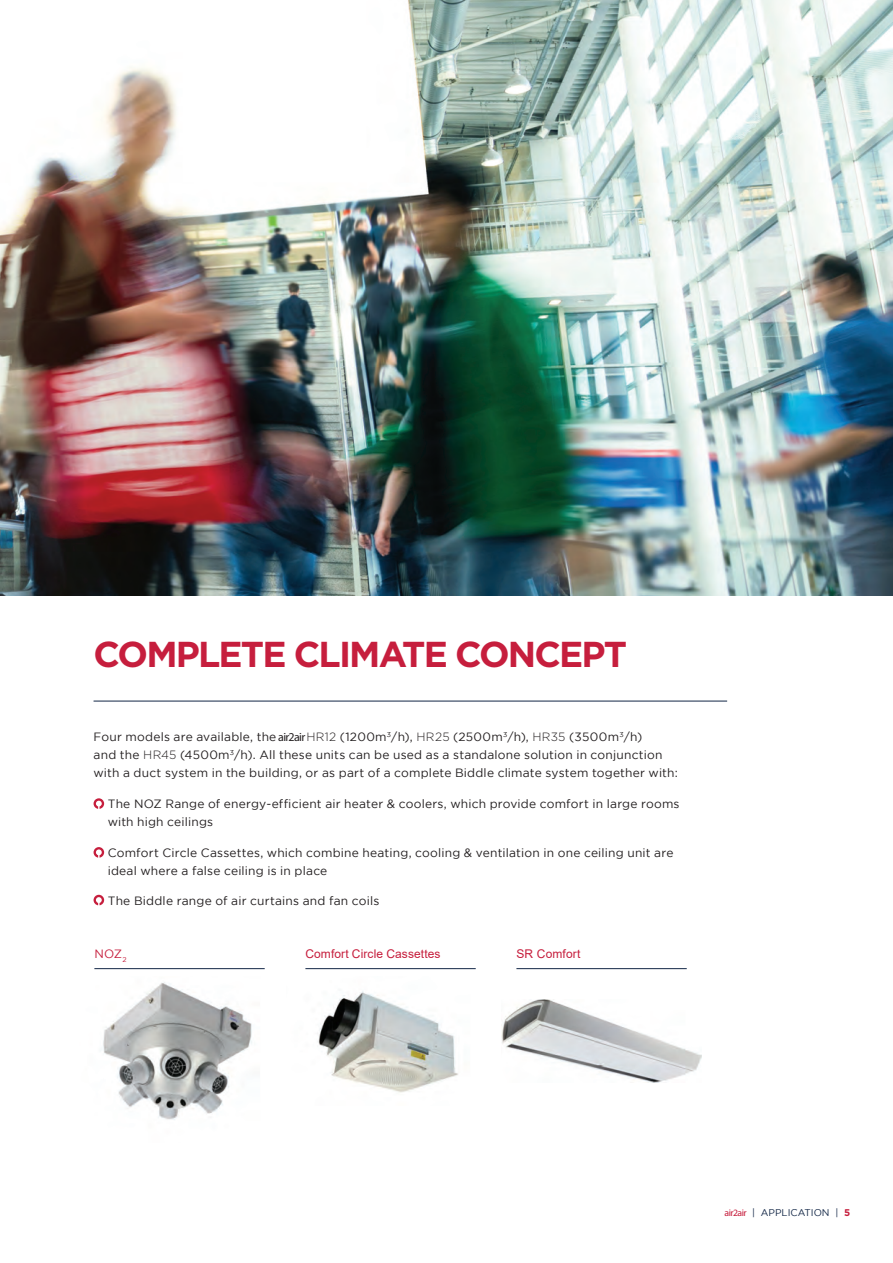
<style>
.page{position:relative;width:893px;height:1263px;background:#fff}
.page>*{position:absolute;margin:0;border:0;box-sizing:border-box;transform-origin:0 0}
.t1{font:700 36px "Gotham";letter-spacing:-.05em;color:#c61e3d}
.Body_copy_black{font:12px/18px "Gotham";letter-spacing:.015em;color:#231f20}
.Body_copy_black-2{font:12px "Arial";letter-spacing:.01em;color:#c61e3d}
.Body_copy_black-3{font:12px "Gotham";color:#c61e3d}
.t2{font:9.75px "Gotham";color:#122646}
.s1{font-family:"Myriad Pro"}
.s2{font-weight:300}
.s3{font-family:"Myriad Pro";color:#c61e3d}
.s4{font-weight:700;color:#c61e3d}
</style>
<div class="page">
<img style="left:0;top:0;width:893px;height:595px">
<img style="left:101px;top:982px;width:151px;height:138px">
<svg style="left:94px;top:798px;width:10px;height:11px"></svg>
<svg style="left:94px;top:847px;width:10px;height:11px"></svg>
<svg style="left:94px;top:895px;width:10px;height:10px"></svg>
<hr style="left:94px;top:701px;width:633px;height:1px;background:#122646">
<hr style="left:94px;top:968px;width:171px;height:1px;background:#122646">
<hr style="left:305px;top:968px;width:171px;height:1px;background:#122646">
<hr style="left:516px;top:968px;width:171px;height:1px;background:#122646">
<img style="left:317px;top:991px;width:141px;height:102px">
<img style="left:501px;top:999px;width:201px;height:84px">
<p class="t1" style="left:94px;top:633px;width:535px">COMPLETE CLIMATE CONCEPT</p>
<p class="Body_copy_black" style="left:94px;top:728px;width:586px">Four models are available, the <span class="s1">air2air</span> <span class="s2">HR12</span> (1200m<sup>3</sup>/h), <span class="s2">HR25</span> (2500m<sup>3</sup>/h), <span class="s2">HR35</span> (3500m<sup>3</sup>/h)<br>and the <span class="s2">HR45</span> (4500m<sup>3</sup>/h). All these units can be used as a standalone solution in conjunction with a duct system in the building, or as part of a complete Biddle climate system together with:</p>
<p class="Body_copy_black" style="left:108px;top:794px;width:573px">The NOZ Range of energy-efficient air heater &amp; coolers, which provide comfort in large rooms with high ceilings</p>
<p class="Body_copy_black" style="left:108px;top:843px;width:567px">Comfort Circle Cassettes, which combine heating, cooling &amp; ventilation in one ceiling unit are ideal where a false ceiling is in place</p>
<p class="Body_copy_black" style="left:108px;top:892px;width:273px">The Biddle range of air curtains and fan coils</p>
<p class="Body_copy_black-3" style="left:94px;top:947px;width:34px">NOZ<sub>2</sub></p>
<p class="Body_copy_black-2" style="left:305px;top:945px;width:137px">Comfort Circle Cassettes</p>
<p class="Body_copy_black-2" style="left:516px;top:945px;width:65px">SR Comfort</p>
<p class="t2" style="left:724px;top:1207px;width:127px"><span class="s3">air2air</span> | APPLICATION | <span class="s4">5</span></p>
</div>
